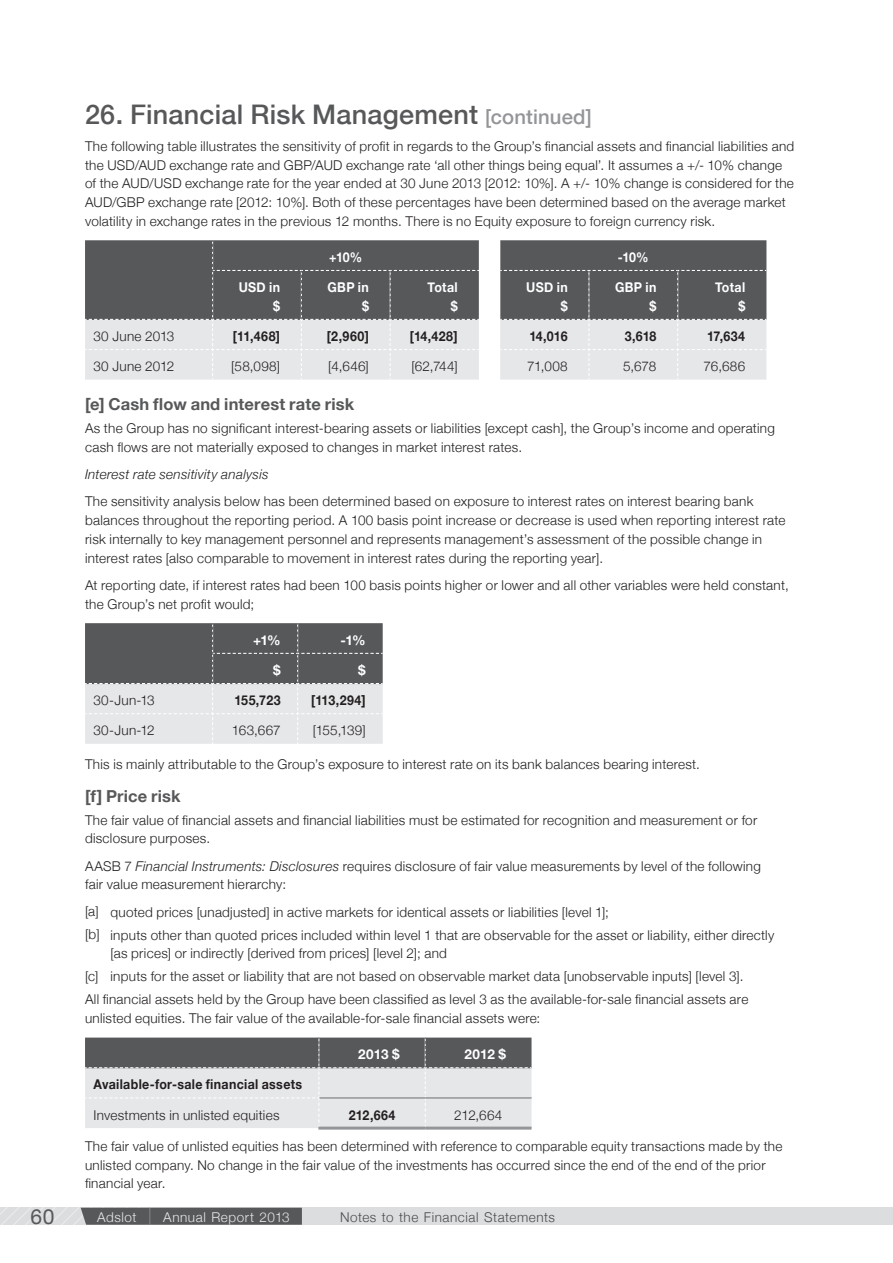
<style>
.page{position:relative;width:893px;height:1263px;background:#fff}
.page>*{position:absolute;margin:0;border:0;box-sizing:border-box;transform-origin:0 0}
.t1{font:500 27px "Helvetica Neue";letter-spacing:.01em;color:#57585a}
.t2{font:21px "Helvetica Neue";color:#57585a}
.t3{font:700 16.5px "Helvetica Neue";letter-spacing:.01em;color:#57585a}
.t4{font:300 13.5px/18.8px "Helvetica Neue";letter-spacing:.02em;color:#231f20}
.t5{font:700 13.5px "Helvetica Neue";letter-spacing:.03em;color:#231f20;scale:.92 1}
.t6{font:700 13.5px/18.8px "Helvetica Neue";letter-spacing:.025em;color:#fff;text-align:right;scale:.92 1}
.t7{font:italic 300 13.5px "Helvetica Neue";letter-spacing:.02em;color:#231f20}
.t8{font:300 13.5px "Helvetica Neue";letter-spacing:.04em;color:#4b4c4d}
.t9{font:300 13.5px "Helvetica Neue";letter-spacing:.04em;color:#e6e7e9}
.t10{font:700 13.5px "Helvetica Neue";letter-spacing:.025em;color:#fff}
.s1{font-size:20.25px;color:#939598}
.s2{font-style:italic}
.s3{font-size:16.95px;color:#939598}
</style>
<div class="page">
<div style="left:0;top:1208px;width:893px;height:17px;background:#dcdddf"></div>
<svg style="left:0;top:1208px;width:302px;height:17px"></svg>
<svg style="left:85px;top:240px;width:681px;height:140px;background:#999a9c"></svg>
<svg style="left:85px;top:623px;width:298px;height:121px;background:#a0a0a2"></svg>
<svg style="left:85px;top:1037px;width:446px;height:91px;background:#b6b7b9"></svg>
<hr style="left:318px;top:1126px;width:107px;height:3px;background:#939598">
<hr style="left:425px;top:1126px;width:106px;height:3px;background:#939598">
<h2 class="t2" style="left:31px;top:1199px;width:25px">60</h2>
<h1 class="t1" style="left:85px;top:92px;width:508px">26. Financial Risk Management <span class="s1">[continued]</span></h1>
<p class="t4" style="left:85px;top:136px;width:711px">The following table illustrates the sensitivity of profit in regards to the Group’s financial assets and financial liabilities and the USD/AUD exchange rate and GBP/AUD exchange rate ‘all other things being equal’. It assumes a +/- 10% change of the AUD/USD exchange rate for the year ended at 30 June 2013 [2012: 10%]. A +/- 10% change is considered for the AUD/GBP exchange rate [2012: 10%]. Both of these percentages have been determined based on the average market volatility in exchange rates in the previous 12 months. There is no Equity exposure to foreign currency risk.</p>
<p class="t6" style="left:329px;top:247px;width:37px">+10%</p>
<p class="t6" style="left:618px;top:247px;width:35px">-10%</p>
<p class="t6" style="left:239px;top:277px;width:47px">USD in $</p>
<p class="t6" style="left:328px;top:277px;width:46px">GBP in $</p>
<p class="t6" style="left:427px;top:277px;width:34px">Total $</p>
<p class="t6" style="left:526px;top:277px;width:47px">USD in $</p>
<p class="t6" style="left:615px;top:277px;width:46px">GBP in $</p>
<p class="t6" style="left:715px;top:277px;width:34px">Total $</p>
<p class="t4" style="left:94px;top:326px;width:82px">30 June 2013</p>
<p class="t5" style="left:233px;top:324px;width:53px">[11,468]</p>
<p class="t5" style="left:327px;top:324px;width:47px">[2,960]</p>
<p class="t5" style="left:410px;top:324px;width:53px">[14,428]</p>
<p class="t5" style="left:529px;top:324px;width:43px">14,016</p>
<p class="t5" style="left:625px;top:324px;width:36px">3,618</p>
<p class="t5" style="left:707px;top:324px;width:43px">17,634</p>
<p class="t4" style="left:94px;top:356px;width:82px">30 June 2012</p>
<p class="t4" style="left:231px;top:356px;width:50px">[58,098]</p>
<p class="t4" style="left:328px;top:356px;width:42px">[4,646]</p>
<p class="t4" style="left:411px;top:356px;width:48px">[62,744]</p>
<p class="t4" style="left:527px;top:356px;width:42px">71,008</p>
<p class="t4" style="left:623px;top:356px;width:35px">5,678</p>
<p class="t4" style="left:704px;top:356px;width:43px">76,686</p>
<p class="t3" style="left:85px;top:389px;width:271px">[e] Cash flow and interest rate risk</p>
<p class="t4" style="left:85px;top:418px;width:691px">As the Group has no significant interest-bearing assets or liabilities [except cash], the Group’s income and operating cash flows are not materially exposed to changes in market interest rates.</p>
<p class="t7" style="left:85px;top:464px;width:185px">Interest rate sensitivity analysis</p>
<p class="t4" style="left:85px;top:491px;width:702px">The sensitivity analysis below has been determined based on exposure to interest rates on interest bearing bank balances throughout the reporting period. A 100 basis point increase or decrease is used when reporting interest rate risk internally to key management personnel and represents management’s assessment of the possible change in interest rates [also comparable to movement in interest rates during the reporting year].</p>
<p class="t4" style="left:85px;top:575px;width:705px">At reporting date, if interest rates had been 100 basis points higher or lower and all other variables were held constant, the Group’s net profit would;</p>
<p class="t10" style="left:253px;top:628px;width:29px">+1%</p>
<p class="t10" style="left:341px;top:628px;width:27px">-1%</p>
<p class="t10" style="left:273px;top:658px;width:9px">$</p>
<p class="t10" style="left:358px;top:658px;width:9px">$</p>
<p class="t4" style="left:94px;top:690px;width:63px">30-Jun-13</p>
<p class="t5" style="left:235px;top:688px;width:52px">155,723</p>
<p class="t5" style="left:311px;top:688px;width:61px">[113,294]</p>
<p class="t4" style="left:94px;top:720px;width:63px">30-Jun-12</p>
<p class="t4" style="left:232px;top:720px;width:50px">163,667</p>
<p class="t4" style="left:313px;top:720px;width:54px">[155,139]</p>
<p class="t4" style="left:85px;top:754px;width:616px">This is mainly attributable to the Group’s exposure to interest rate on its bank balances bearing interest.</p>
<p class="t3" style="left:85px;top:781px;width:97px">[f] Price risk</p>
<p class="t4" style="left:85px;top:809px;width:674px">The fair value of financial assets and financial liabilities must be estimated for recognition and measurement or for disclosure purposes.</p>
<p class="t4" style="left:85px;top:856px;width:677px">AASB 7 <span class="s2">Financial Instruments: Disclosures</span> requires disclosure of fair value measurements by level of the following fair value measurement hierarchy:</p>
<p class="t4" style="left:85px;top:899px;width:691px;line-height:23px">[a] quoted prices [unadjusted] in active markets for identical assets or liabilities [level 1];<br>[b] inputs other than quoted prices included within level 1 that are observable for the asset or liability, either directly</p>
<p class="t4" style="left:85px;top:941px;width:665px;line-height:23px;text-indent:26px">[as prices] or indirectly [derived from prices] [level 2]; and<br>[c] inputs for the asset or liability that are not based on observable market data [unobservable inputs] [level 3].<br>All financial assets held by the Group have been classified as level 3 as the available-for-sale financial assets are</p>
<p class="t4" style="left:85px;top:1008px;width:457px">unlisted equities. The fair value of the available-for-sale financial assets were:</p>
<p class="t10" style="left:358px;top:1042px;width:43px">2013 $</p>
<p class="t10" style="left:464px;top:1042px;width:43px">2012 $</p>
<p class="t5" style="left:94px;top:1072px;width:228px">Available-for-sale financial assets</p>
<p class="t4" style="left:94px;top:1104px;width:187px">Investments in unlisted equities</p>
<p class="t5" style="left:349px;top:1102px;width:52px">212,664</p>
<p class="t4" style="left:454px;top:1104px;width:50px">212,664</p>
<p class="t4" style="left:85px;top:1136px;width:699px">The fair value of unlisted equities has been determined with reference to comparable equity transactions made by the unlisted company. No change in the fair value of the investments has occurred since the end of the end of the prior financial year.</p>
<p class="t9" style="left:97px;top:1206px;width:194px">Adslot <span class="s3">|</span> Annual Report 2013</p>
<p class="t8" style="left:340px;top:1206px;width:216px">Notes to the Financial Statements</p>
</div>
